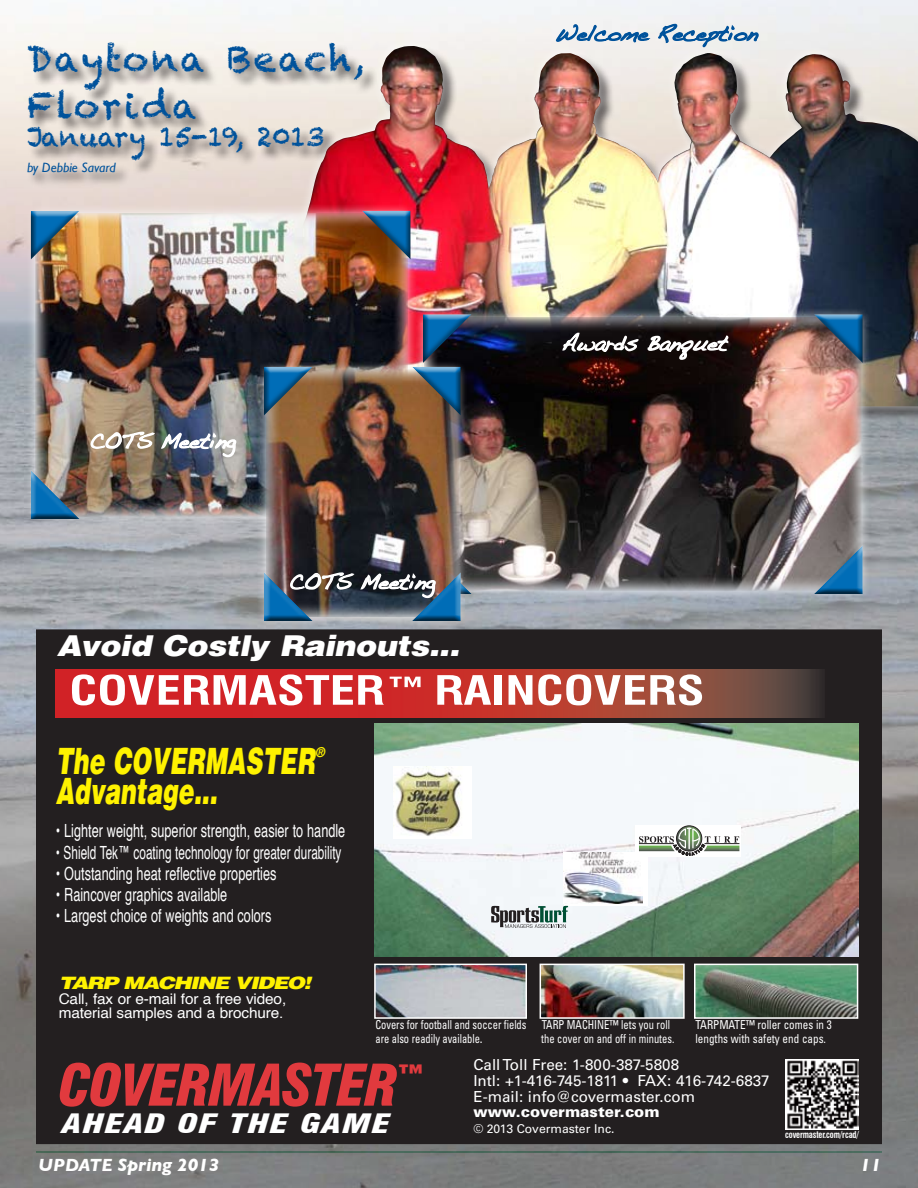
<style>
.page{position:relative;width:918px;height:1188px;background:#fff}
.page>*{position:absolute;margin:0;border:0;box-sizing:border-box;transform-origin:0 0}
.t1{font:italic 900 condensed 55.95px "Swiss 721 BT";letter-spacing:-.025em;color:#e13a3e}
.t2{font:700 condensed 39.3px "Swiss 721 BT";color:#fff;scale:1.3 1}
.t3{font:italic 900 36.3px "Helvetica";color:#fff200;scale:.65 1}
.t4{font:36px/46.5px "Chalkduster";letter-spacing:.06em;color:#00529b}
.t5{font:italic 900 28.8px "Helvetica";letter-spacing:-.015em;color:#fff;scale:1.1 1}
.t6{font:27px "Chalkduster";color:#00529b}
.t7{font:italic 900 condensed 26.1px "Swiss 721 BT";letter-spacing:.025em;color:#fff;scale:1.35 1}
.t8{font:18.15px "Helvetica";color:#fff;scale:.7 1}
.t9{font:18.15px "Helvetica";color:#fff;scale:.65 1}
.t10{font:italic 700 18px "Gill Sans";color:#fff}
.t11{font:italic 900 17.1px "Helvetica";letter-spacing:-.065em;color:#fff200;scale:1.28 1}
.t12{font:15.15px/15.6px "Univers";color:#fff}
.t13{font:900 15.15px "Univers";color:#fff}
.t14{font:14.7px/14.7px "Helvetica";letter-spacing:-.01em;color:#fff;scale:1.05 1}
.t15{font:italic 900 13.65px "Helvetica";color:#fff200;scale:.9 1}
.t16{font:italic 13.5px "Gill Sans";color:#00529b}
.t17{font:condensed 12.3px/14px "Univers";color:#fff;scale:.85 1}
.t18{font:condensed 12.3px/14px "Univers";color:#fff;scale:.9 1}
.t19{font:12.15px "Univers";color:#fff}
.t20{font:700 condensed 9.3px "Swiss 721 BT";letter-spacing:-.015em;color:#fff;scale:.9 1}
.s1{font-size:13.95px}
</style>
<div class="page">
<img style="left:0;top:0;width:918px;height:1188px">
<div style="left:37px;top:630px;width:844px;height:513px;background:#231f20"></div>
<img style="left:785px;top:1060px;width:73px;height:69px">
<img style="left:375px;top:724px;width:483px;height:233px">
<img style="left:543px;top:967px;width:139px;height:49px">
<div style="left:540px;top:964px;width:145px;height:55px;border:2px solid #fff"></div>
<img style="left:697px;top:967px;width:158px;height:49px">
<div style="left:694px;top:964px;width:164px;height:55px;border:2px solid #fff"></div>
<img style="left:377px;top:967px;width:147px;height:49px">
<div style="left:374px;top:964px;width:153px;height:55px;border:2px solid #fff"></div>
<div style="left:564px;top:853px;width:83px;height:53px;background:#fff"></div>
<img style="left:564px;top:853px;width:79px;height:50px">
<img style="left:56px;top:669px;width:766px;height:48px">
<img style="left:393px;top:767px;width:78px;height:71px">
<div style="left:635px;top:825px;width:106px;height:32px;background:#fff"></div>
<div style="left:676px;top:826px;width:26px;height:25px;border:1px solid #231f20;border-radius:50%"></div>
<svg style="left:639px;top:827px;width:100px;height:29px"></svg>
<svg style="left:491px;top:906px;width:77px;height:22px"></svg>
<div style="left:27px;top:42px;width:350px;height:147px;background:#231f20;opacity:.75"></div>
<div style="left:290px;top:36px;width:628px;height:379px;background:#fff;opacity:.75"></div>
<img style="left:300px;top:47px;width:618px;height:359px">
<svg style="left:555px;top:23px;width:205px;height:25px"></svg>
<div style="left:25px;top:203px;width:392px;height:323px;background:#fff;opacity:.75"></div>
<img style="left:35px;top:213px;width:373px;height:303px">
<div style="left:28px;top:470px;width:52px;height:48px;background:#fff;opacity:.75"></div>
<div style="left:28px;top:512px;width:52px;height:8px;background:#231f20;opacity:.75"></div>
<div style="left:359px;top:211px;width:53px;height:49px;background:#231f20;opacity:.75"></div>
<div style="left:30px;top:211px;width:52px;height:49px;background:#231f20;opacity:.75"></div>
<img style="left:90px;top:430px;width:147px;height:28px">
<div style="left:415px;top:308px;width:456px;height:292px;background:#fff;opacity:.75"></div>
<img style="left:468px;top:317px;width:393px;height:274px">
<svg style="left:562px;top:332px;width:78px;height:21px"></svg>
<svg style="left:647px;top:335px;width:83px;height:26px"></svg>
<div style="left:420px;top:587px;width:53px;height:8px;background:#231f20;opacity:.75"></div>
<div style="left:811px;top:314px;width:53px;height:50px;background:#231f20;opacity:.75"></div>
<div style="left:813px;top:545px;width:53px;height:48px;background:#fff;opacity:.75"></div>
<div style="left:813px;top:587px;width:53px;height:8px;background:#231f20;opacity:.75"></div>
<div style="left:422px;top:314px;width:53px;height:50px;background:#231f20;opacity:.75"></div>
<div style="left:256px;top:360px;width:212px;height:266px;background:#fff;opacity:.75"></div>
<img style="left:266px;top:370px;width:192px;height:175px">
<div style="left:261px;top:572px;width:53px;height:48px;background:#fff;opacity:.75"></div>
<div style="left:261px;top:614px;width:53px;height:8px;background:#adadaf"></div>
<svg style="left:412px;top:314px;width:60px;height:102px;background:#383754"></svg>
<div style="left:409px;top:367px;width:53px;height:49px;background:#231f20;opacity:.75"></div>
<img style="left:264px;top:545px;width:208px;height:76px">
<div style="left:411px;top:572px;width:53px;height:48px;background:#fff;opacity:.75"></div>
<div style="left:411px;top:614px;width:53px;height:8px;background:#231f20;opacity:.75"></div>
<div style="left:263px;top:367px;width:53px;height:49px;background:#231f20;opacity:.75"></div>
<h3 class="t4" style="left:27px;top:36px;width:339px">Daytona Beach,<br>Florida</h3>
<h3 class="t6" style="left:27px;top:121px;width:299px">January 15-19, 2013</h3>
<p class="t16" style="left:27px;top:160px;width:90px">by Debbie Savard</p>
<h3 class="t5" style="left:57px;top:627px;width:368px">Avoid Costly Rainouts...</h3>
<h2 class="t2" style="left:69px;top:667px;width:490px">COVERMASTER™RAINCOVERS</h2>
<h3 class="t3" style="left:56px;top:737px;width:400px">The COVERMASTER</h3>
<p class="t15" style="left:315px;top:743px;width:12px">®</p>
<h3 class="t3" style="left:56px;top:767px;width:250px">Advantage...</h3>
<p class="t8" style="left:56px;top:817px;width:415px">• Lighter weight, superior strength, easier to handle</p>
<p class="t9" style="left:56px;top:838px;width:441px">• Shield Tek™ coating technology for greater durability</p>
<p class="t8" style="left:56px;top:859px;width:317px">• Outstanding heat reflective properties</p>
<p class="t8" style="left:56px;top:881px;width:246px">• Raincover graphics available</p>
<p class="t8" style="left:56px;top:902px;width:310px">• Largest choice of weights and colors</p>
<p class="t11" style="left:59px;top:972px;width:199px">TARP MACHINE VIDEO!</p>
<p class="t14" style="left:59px;top:992px;width:218px">Call, fax or e-mail for a free video, material samples and a brochure.</p>
<p class="t17" style="left:375px;top:1018px;width:179px">Covers for football and soccer fields are also readily available<span class="s1">.</span></p>
<p class="t17" style="left:541px;top:1018px;width:158px">TARP MACHINE™ lets you roll the cover on and off in minutes.</p>
<p class="t18" style="left:696px;top:1018px;width:153px">TARPMATE™ roller comes in 3 lengths with safety end caps.</p>
<h1 class="t1" style="left:59px;top:1052px;width:368px">COVERMASTER<sup>™</sup></h1>
<p class="t20" style="left:785px;top:1129px;width:84px">covermaster.com/rcad/</p>
<p class="t12" style="left:473px;top:1057px;width:298px">CallToll Free: 1-800-387-5808<br>Intl: +1-416-745-1811 • FAX: 416-742-6837<br>E-mail: info@covermaster.com</p>
<p class="t13" style="left:473px;top:1102px;width:188px">www.covermaster.com</p>
<p class="t19" style="left:473px;top:1121px;width:143px">© 2013 Covermaster Inc.</p>
<h3 class="t7" style="left:63px;top:1108px;width:244px">AHEAD OF THE GAME</h3>
<p class="t10" style="left:38px;top:1155px;width:182px">UPDATE Spring 2013</p>
<p class="t10" style="left:860px;top:1155px;width:22px">11</p>
</div>
